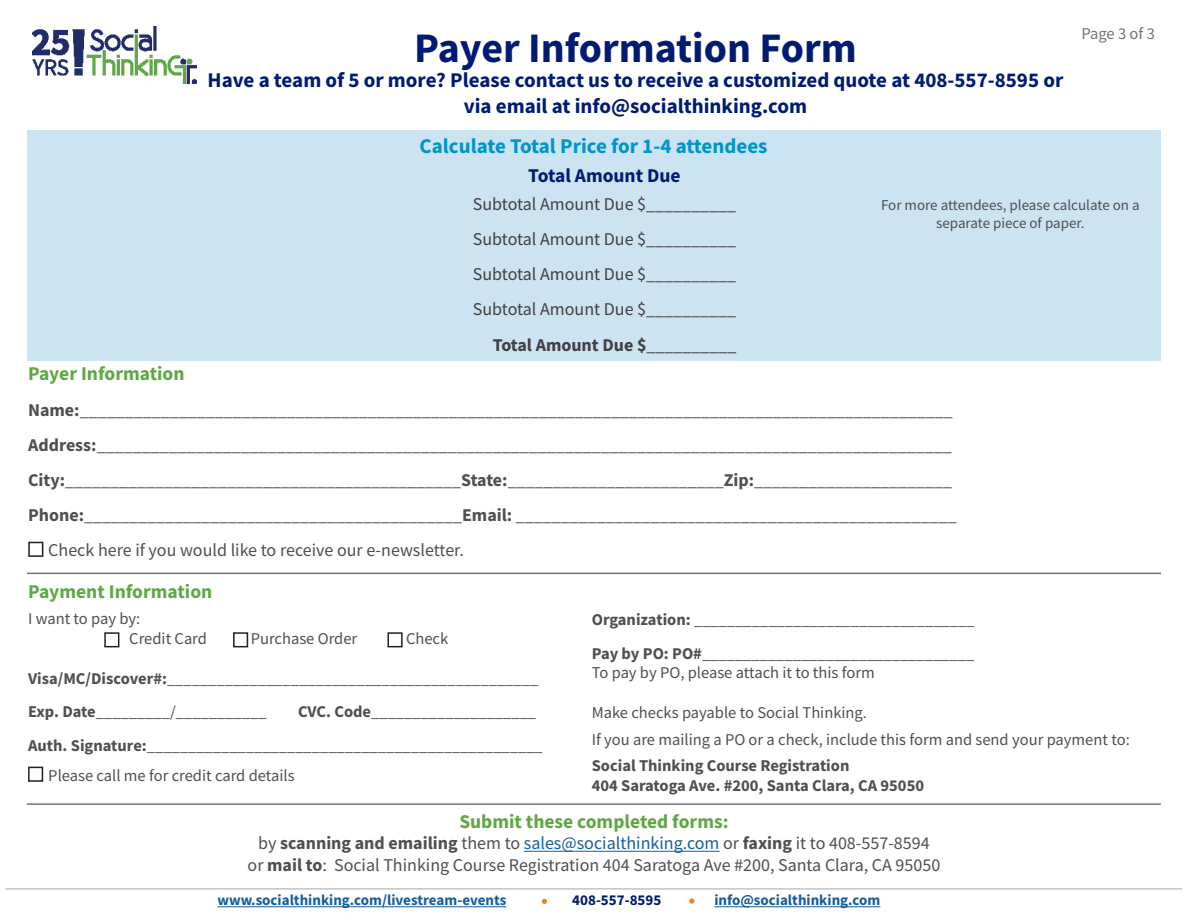
<style>
.page{position:relative;width:1188px;height:918px;background:#fff}
.page>*{position:absolute;margin:0;border:0;box-sizing:border-box;transform-origin:0 0}
.t1{font:700 42px "Source Sans Pro";color:#001b72}
.t2{font:700 21px/25.2px "Source Sans Pro";color:#001b72;text-align:center}
.t3{font:700 21px "Source Sans Pro";color:#0094c8}
.t4{font:700 19.5px "Source Sans Pro";color:#60a744}
.t5{font:700 19.5px "Source Sans Pro";color:#001b72}
.t6{font:18px "Source Sans Pro";color:#4f4f52}
.t7{font:18px "Source Sans Pro";color:#424042}
.t8{font:700 18px "Source Sans Pro";color:#424042}
.t9{font:16.5px "Source Sans Pro";color:#4f4f52}
.t10{font:700 16.5px "Source Sans Pro";color:#4f4f52}
.t11{font:16.5px "Source Sans Pro";letter-spacing:-.005em;color:#737373}
.t12{font:700 15px "Source Sans Pro";color:#175d9e}
.t13{font:15px/18px "Source Sans Pro";color:#4f4f52;text-align:center}
.t14{font:700 15px "Source Sans Pro";color:#001b72}
.s1{font-weight:400}
.s2{font-weight:700}
.s3{color:#175d9e}
</style>
<div class="page">
<hr style="left:218px;top:906px;width:288px;height:1px;background:#175d9e">
<hr style="left:714px;top:906px;width:166px;height:1px;background:#175d9e">
<svg style="left:542px;top:899px;width:5px;height:5px"></svg>
<svg style="left:689px;top:898px;width:5px;height:6px"></svg>
<hr style="left:5px;top:888px;width:1177px;height:2px;background:#c4c4c4">
<hr style="left:524px;top:851px;width:196px;height:1px;background:#175d9e">
<div style="left:28px;top:767px;width:15px;height:15px;border:2px solid #231f20"></div>
<div style="left:104px;top:632px;width:15px;height:15px;border:2px solid #231f20"></div>
<div style="left:233px;top:632px;width:15px;height:15px;border:2px solid #231f20"></div>
<div style="left:388px;top:632px;width:15px;height:15px;border:2px solid #231f20"></div>
<div style="left:28px;top:542px;width:15px;height:15px;border:2px solid #231f20"></div>
<hr style="left:27px;top:573px;width:1134px;height:1px;background:#737373">
<hr style="left:27px;top:803px;width:1134px;height:2px;background:#737373">
<img style="left:32px;top:26px;width:165px;height:57px">
<div style="left:27px;top:130px;width:1134px;height:231px;background:#cce4f2"></div>
<p class="t1" style="left:414px;top:20px;width:444px">Payer Information Form</p>
<p class="t2" style="left:208px;top:68px;width:857px">Have a team of 5 or more? Please contact us to receive a customized quote at 408-557-8595 or via email at info@socialthinking.com</p>
<p class="t11" style="left:1082px;top:23px;width:75px">Page 3 of 3</p>
<p class="t3" style="left:420px;top:132px;width:349px">Calculate Total Price for 1-4 attendees</p>
<p class="t5" style="left:528px;top:162px;width:154px">Total Amount Due</p>
<p class="t7" style="left:473px;top:193px;width:265px">Subtotal Amount Due $__________</p>
<p class="t7" style="left:473px;top:228px;width:265px">Subtotal Amount Due $__________</p>
<p class="t7" style="left:473px;top:263px;width:265px">Subtotal Amount Due $__________</p>
<p class="t7" style="left:473px;top:298px;width:265px">Subtotal Amount Due $__________</p>
<p class="t8" style="left:493px;top:332px;width:245px">Total Amount Due $<span class="s1">__________</span></p>
<p class="t13" style="left:881px;top:196px;width:260px">For more attendees, please calculate on a separate piece of paper.</p>
<p class="t4" style="left:28px;top:361px;width:158px">Payer Information</p>
<p class="t6" style="left:28px;top:398px;width:926px"><span class="s2">Name:</span>_________________________________________________________________________________________________</p>
<p class="t6" style="left:28px;top:433px;width:925px"><span class="s2">Address:</span>_______________________________________________________________________________________________</p>
<p class="t6" style="left:28px;top:468px;width:926px"><span class="s2">City:</span>____________________________________________<span class="s2">State:</span>________________________<span class="s2">Zip:</span>______________________</p>
<p class="t6" style="left:28px;top:503px;width:930px"><span class="s2">Phone:</span>__________________________________________<span class="s2">Email:</span> _________________________________________________</p>
<p class="t6" style="left:48px;top:539px;width:417px">Check here if you would like to receive our e-newsletter.</p>
<p class="t4" style="left:28px;top:578px;width:186px">Payment Information</p>
<p class="t9" style="left:28px;top:608px;width:114px">I want to pay by:</p>
<p class="t9" style="left:129px;top:628px;width:79px">Credit Card</p>
<p class="t9" style="left:251px;top:628px;width:108px">Purchase Order</p>
<p class="t9" style="left:406px;top:628px;width:44px">Check</p>
<p class="t9" style="left:28px;top:668px;width:512px"><span class="s2">Visa/MC/Discover#:</span>_____________________________________________</p>
<p class="t9" style="left:28px;top:701px;width:240px"><span class="s2">Exp. Date</span>_________/___________</p>
<p class="t9" style="left:298px;top:701px;width:240px"><span class="s2">CVC. Code</span>____________________</p>
<p class="t9" style="left:28px;top:735px;width:516px"><span class="s2">Auth. Signature:</span>________________________________________________</p>
<p class="t9" style="left:48px;top:765px;width:248px">Please call me for credit card details</p>
<p class="t9" style="left:592px;top:609px;width:384px"><span class="s2">Organization:</span> __________________________________</p>
<p class="t9" style="left:592px;top:643px;width:384px"><span class="s2">Pay by PO: PO#</span>_________________________________</p>
<p class="t9" style="left:592px;top:662px;width:285px">To pay by PO, please attach it to this form</p>
<p class="t9" style="left:592px;top:702px;width:277px">Make checks payable to Social Thinking.</p>
<p class="t9" style="left:592px;top:729px;width:540px">If you are mailing a PO or a check, include this form and send your payment to:</p>
<p class="t10" style="left:592px;top:754px;width:259px">Social Thinking Course Registration</p>
<p class="t10" style="left:592px;top:774px;width:334px">404 Saratoga Ave. #200, Santa Clara, CA 95050</p>
<p class="t4" style="left:459px;top:808px;width:271px">Submit these completed forms:</p>
<p class="t6" style="left:258px;top:832px;width:673px">by <span class="s2">scanning and emailing</span> them to <span class="s3">sales@socialthinking.com</span> or <span class="s2">faxing</span> it to 408-557-8594</p>
<p class="t6" style="left:248px;top:854px;width:694px">or <span class="s2">mail to</span>: Social Thinking Course Registration 404 Saratoga Ave #200, Santa Clara, CA 95050</p>
<p class="t12" style="left:218px;top:890px;width:290px">www.socialthinking.com/livestream-events</p>
<p class="t14" style="left:572px;top:890px;width:91px">408-557-8595</p>
<p class="t12" style="left:714px;top:890px;width:167px">info@socialthinking.com</p>
</div>
